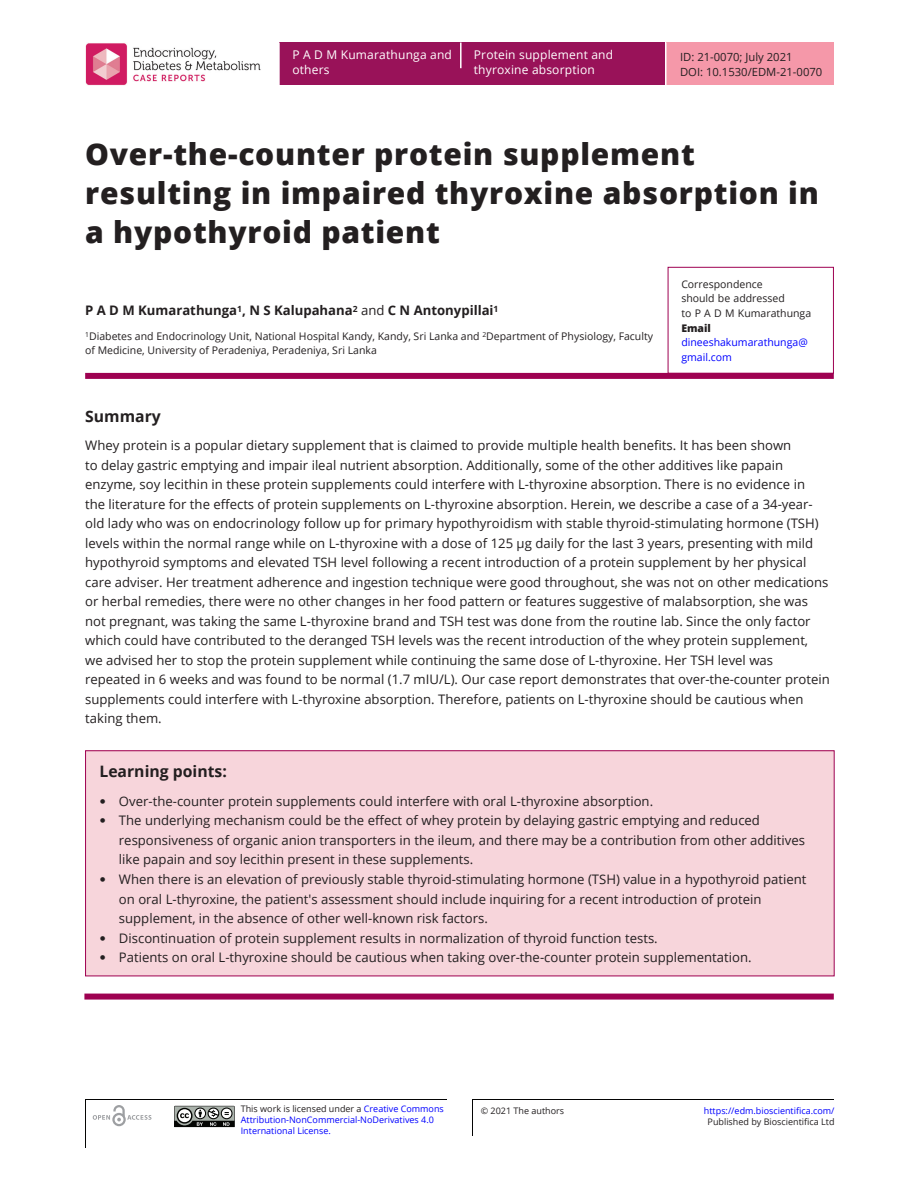
<style>
.page{position:relative;width:919px;height:1187px;background:#fff}
.page>*{position:absolute;margin:0;border:0;box-sizing:border-box;transform-origin:0 0}
.CT{font:800 30px/39px "Open Sans";letter-spacing:.025em;color:#231f20}
.ABS_H{font:700 15.75px "Open Sans";color:#231f20}
.ABS_TXT{font:13.2px/19.5px "Open Sans";color:#231f20}
.AU{font:700 13.2px "Open Sans";color:#231f20}
.Article_Title{font:12px/14.7px "Open Sans";letter-spacing:.015em;color:#fff}
.Author_Name{font:12px/14.7px "Open Sans";letter-spacing:.015em;color:#fff}
.t1{font:11.25px/14.1px "Open Sans";color:#231f20}
.Address{font:10.5px/14.7px "Open Sans";color:#231f20}
.Corres{font:10.5px "Open Sans";color:#231f20}
.Corres-2{font:10.5px/14.7px "Open Sans";color:#00f}
.Corres-3{font:800 10.5px "Open Sans";color:#231f20}
.t2{font:9px/10.5px "Open Sans";color:#00f}
.t3{font:9px "Open Sans";color:#231f20}
.s1{font-weight:400}
.s2{font-family:"Frutiger LT Std"}
.s3{color:#231f20}
</style>
<div class="page">
<div style="left:280px;top:43px;width:385px;height:42px;background:#991259"></div>
<div style="left:666px;top:43px;width:167px;height:42px;background:#f598a9"></div>
<svg style="left:460px;top:43px;width:1px;height:25px"></svg>
<img style="left:85px;top:43px;width:176px;height:42px">
<hr style="left:85px;top:1099px;width:1px;height:48px;background:#040503">
<hr style="left:472px;top:1099px;width:1px;height:36px;background:#050504">
<hr style="left:85px;top:1098px;width:361px;height:1px;background:#050504">
<hr style="left:472px;top:1099px;width:361px;height:1px;background:#050504">
<svg style="left:174px;top:1105px;width:61px;height:23px"></svg>
<svg style="left:93px;top:1105px;width:58px;height:21px"></svg>
<div style="left:85px;top:373px;width:748px;height:6px;background:#9e0151"></div>
<div style="left:667px;top:267px;width:166px;height:106px;border:1px solid #9e0151"></div>
<div style="left:86px;top:750px;width:748px;height:225px;background:#f7d5db"></div>
<div style="left:84px;top:993px;width:749px;height:6px;background:#9e0151"></div>
<div style="left:85px;top:750px;width:749px;height:226px;border:1px solid #9e0151"></div>
<p class="Author_Name" style="left:292px;top:47px;width:161px">P A D M Kumarathunga and others</p>
<p class="Article_Title" style="left:474px;top:47px;width:141px">Protein supplement and thyroxine absorption</p>
<p class="t1" style="left:680px;top:50px;width:144px">ID: 21-0070; July 2021<br>DOI: 10.1530/EDM-21-0070</p>
<p class="CT" style="left:85px;top:133px;width:735px">Over-the-counter protein supplement resulting in impaired thyroxine absorption in a hypothyroid patient</p>
<p class="AU" style="left:85px;top:301px;width:415px">P A D M Kumarathunga<sup>1</sup>, N S Kalupahana<sup>2</sup> <span class="s1">and</span> C N Antonypillai<sup>1</sup></p>
<p class="Address" style="left:85px;top:328px;width:569px"><sup>1</sup>Diabetes and Endocrinology Unit, National Hospital Kandy, Kandy, Sri Lanka and <sup>2</sup>Department of Physiology, Faculty of Medicine, University of Peradeniya, Peradeniya, Sri Lanka</p>
<p class="Corres" style="left:681px;top:277px;width:83px">Correspondence</p>
<p class="Corres" style="left:681px;top:291px;width:105px">should be addressed</p>
<p class="Corres" style="left:681px;top:306px;width:131px">to P A D M Kumarathunga</p>
<p class="Corres-3" style="left:681px;top:320px;width:31px">Email</p>
<p class="Corres-2" style="left:681px;top:335px;width:128px">dineeshakumarathunga@ gmail.com</p>
<p class="ABS_H" style="left:85px;top:405px;width:77px">Summary</p>
<p class="ABS_TXT" style="left:85px;top:435px;width:746px">Whey protein is a popular dietary supplement that is claimed to provide multiple health benefits. It has been shown<br>to delay gastric emptying and impair ileal nutrient absorption. Additionally, some of the other additives like papain enzyme, soy lecithin in these protein supplements could interfere with L-thyroxine absorption. There is no evidence in<br>the literature for the effects of protein supplements on L-thyroxine absorption. Herein, we describe a case of a 34-year&shy;old lady who was on endocrinology follow up for primary hypothyroidism with stable thyroid-stimulating hormone (TSH) levels within the normal range while on L-thyroxine with a dose of 125 µg daily for the last 3 years, presenting with mild hypothyroid symptoms and elevated TSH level following a recent introduction of a protein supplement by her physical care adviser. Her treatment adherence and ingestion technique were good throughout, she was not on other medications or herbal remedies, there were no other changes in her food pattern or features suggestive of malabsorption, she was not pregnant, was taking the same L-thyroxine brand and TSH test was done from the routine lab. Since the only factor which could have contributed to the deranged TSH levels was the recent introduction of the whey protein supplement,<br>we advised her to stop the protein supplement while continuing the same dose of L-thyroxine. Her TSH level was repeated in 6 weeks and was found to be normal (1.7 mIU/L). Our case report demonstrates that over-the-counter protein supplements could interfere with L-thyroxine absorption. Therefore, patients on L-thyroxine should be cautious when taking them.</p>
<h1 class="ABS_H" style="left:99px;top:759px;width:129px">Learning points:</h1>
<p class="ABS_TXT" style="left:99px;top:791px;width:555px"><span class="s2">•</span> Over-the-counter protein supplements could interfere with oral L-thyroxine absorption.</p>
<p class="ABS_TXT" style="left:119px;top:810px;width:687px;text-indent:-20px"><span class="s2">•</span> The underlying mechanism could be the effect of whey protein by delaying gastric emptying and reduced responsiveness of organic anion transporters in the ileum, and there may be a contribution from other additives like papain and soy lecithin present in these supplements.</p>
<p class="ABS_TXT" style="left:119px;top:869px;width:689px;text-indent:-20px"><span class="s2">•</span> When there is an elevation of previously stable thyroid-stimulating hormone (TSH) value in a hypothyroid patient on oral L-thyroxine, the patient's assessment should include inquiring for a recent introduction of protein supplement, in the absence of other well-known risk factors.</p>
<p class="ABS_TXT" style="left:99px;top:927px;width:559px"><span class="s2">•</span> Discontinuation of protein supplement results in normalization of thyroid function tests.</p>
<p class="ABS_TXT" style="left:99px;top:947px;width:653px"><span class="s2">•</span> Patients on oral L-thyroxine should be cautious when taking over-the-counter protein supplementation.</p>
<p class="t2" style="left:241px;top:1103px;width:204px"><span class="s3">This work is licensed under a</span> Creative Commons<br>Attribution-NonCommercial-NoDerivatives 4.0<br>International License.</p>
<p class="t3" style="left:481px;top:1103px;width:85px">© 2021 The authors</p>
<p class="t2" style="left:703px;top:1104px;width:132px">https://edm.bioscientifica.com/</p>
<p class="t3" style="left:707px;top:1115px;width:128px">Published by Bioscientifica Ltd</p>
</div>
